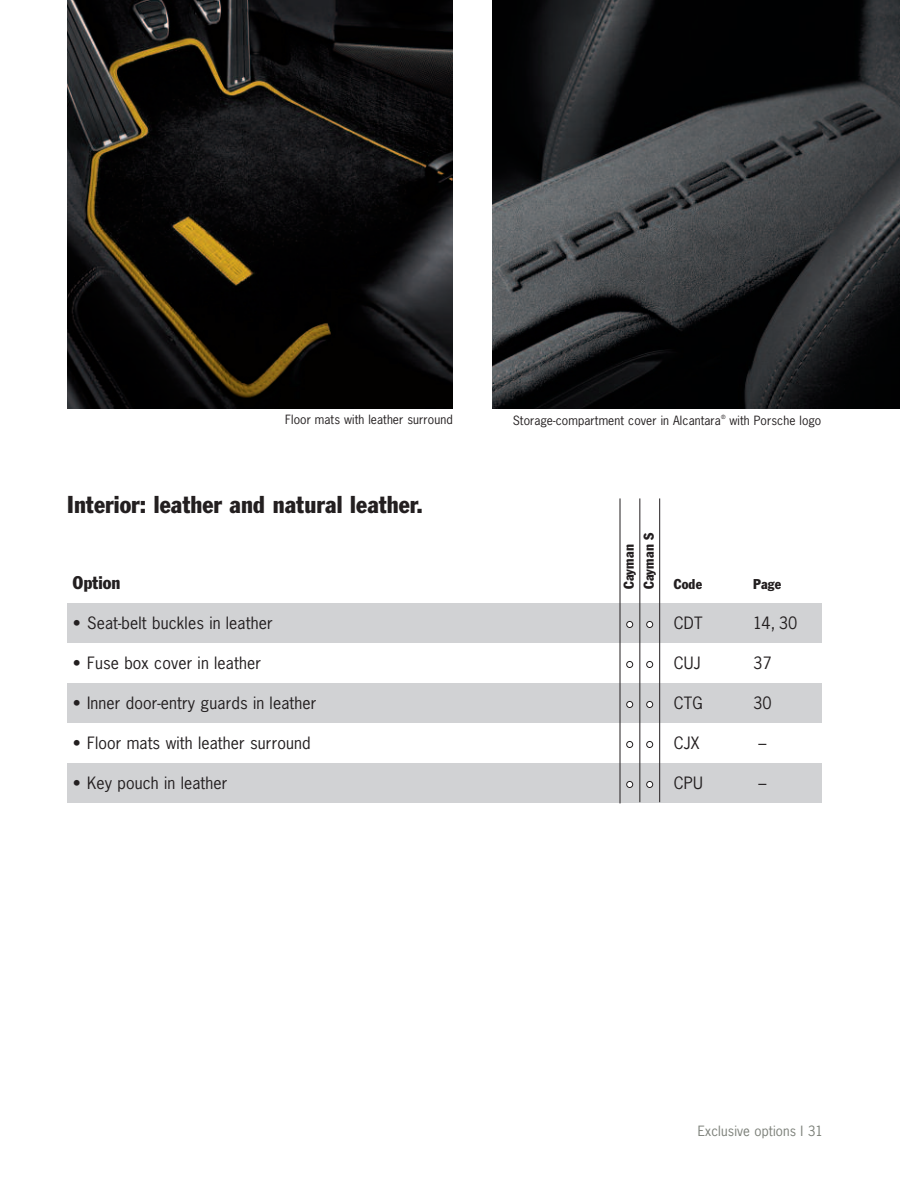
<style>
.page{position:relative;width:900px;height:1188px;background:#fff}
.page>*{position:absolute;margin:0;border:0;box-sizing:border-box;transform-origin:0 0}
.t1{font:condensed 24px "Porsche Franklin Gothic";letter-spacing:.01em;color:#231f20}
.t2{font:condensed 18px "Porsche Franklin Gothic";letter-spacing:.01em;color:#231f20}
.t3{font:16px "Porsche News Gothic";letter-spacing:.01em;color:#231f20}
.t4{font:condensed 14px/19.8px "Porsche Franklin Gothic";letter-spacing:.01em;color:#231f20}
.t5{font:13.4px "Porsche News Gothic";letter-spacing:.01em;color:#7c8079}
.t6{font:12px "Porsche News Gothic";letter-spacing:.01em;color:#231f20}
.t7{font:5.4px "Porsche News Gothic";color:#231f20}
.s1{font-size:16.8px;color:#fff}
</style>
<div class="page">
<img style="left:492px;top:0;width:408px;height:408px">
<img style="left:67px;top:0;width:386px;height:408px">
<div style="left:67px;top:603px;width:754px;height:40px;background:#d1d2d4"></div>
<div style="left:67px;top:683px;width:754px;height:40px;background:#d1d2d4"></div>
<div style="left:67px;top:763px;width:754px;height:40px;background:#d1d2d4"></div>
<hr style="left:620px;top:498px;width:1px;height:305px;background:#231f20">
<hr style="left:640px;top:498px;width:1px;height:304px;background:#231f20">
<hr style="left:659px;top:498px;width:1px;height:304px;background:#231f20">
<p class="t6" style="left:513px;top:415px;width:210px">Storage-compartment cover in Alcantara</p>
<p class="t7" style="left:721px;top:414px;width:6px">®</p>
<p class="t6" style="left:285px;top:414px;width:169px">Floor mats with leather surround</p>
<p class="t6" style="left:730px;top:415px;width:93px">with Porsche logo</p>
<h1 class="t1" style="left:67px;top:496px;width:357px">Interior: leather and natural leather.</h1>
<p class="t4" style="left:620px;top:589px;width:58px;rotate:-90deg">Cayman<br>Cayman S</p>
<p class="t2" style="left:73px;top:576px;width:49px">Option</p>
<p class="t4" style="left:674px;top:575px;width:30px">Code</p>
<p class="t4" style="left:753px;top:575px;width:30px">Page</p>
<p class="t3" style="left:73px;top:616px;width:201px">• Seat-belt buckles in leather</p>
<p class="t3" style="left:626px;top:616px;width:79px"><span class="s1">• •</span> CDT</p>
<p class="t3" style="left:753px;top:616px;width:46px">14, 30</p>
<p class="t3" style="left:73px;top:656px;width:190px">• Fuse box cover in leather</p>
<p class="t3" style="left:626px;top:656px;width:77px"><span class="s1">• •</span> CUJ</p>
<p class="t3" style="left:753px;top:656px;width:20px">37</p>
<p class="t3" style="left:73px;top:696px;width:245px">• Inner door-entry guards in leather</p>
<p class="t3" style="left:626px;top:696px;width:79px"><span class="s1">• •</span> CTG</p>
<p class="t3" style="left:753px;top:696px;width:20px">30</p>
<p class="t3" style="left:73px;top:736px;width:239px">• Floor mats with leather surround</p>
<p class="t3" style="left:626px;top:736px;width:75px"><span class="s1">• •</span> CJX</p>
<p class="t3" style="left:758px;top:736px;width:9px">–</p>
<p class="t3" style="left:73px;top:776px;width:156px">• Key pouch in leather</p>
<p class="t3" style="left:626px;top:776px;width:79px"><span class="s1">• •</span> CPU</p>
<p class="t3" style="left:758px;top:776px;width:9px">–</p>
<p class="t5" style="left:698px;top:1125px;width:127px">Exclusive options I 31</p>
</div>
